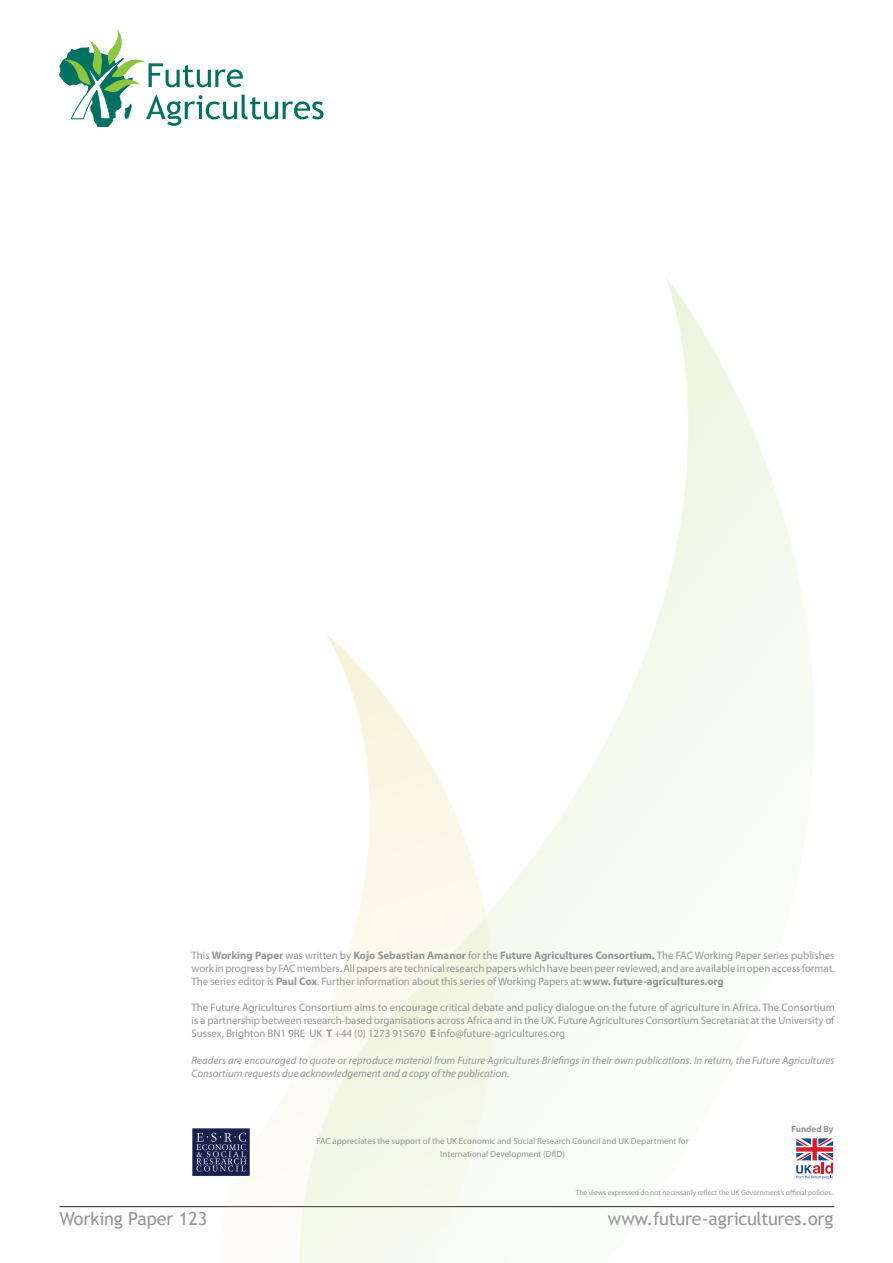
<style>
.page{position:relative;width:893px;height:1263px;background:#fff}
.page>*{position:absolute;margin:0;border:0;box-sizing:border-box;transform-origin:0 0}
.t1{font:18px "Trebuchet MS";letter-spacing:-.005em;color:#939598}
.t2{font:10.8px/13.2px "Myriad Pro";letter-spacing:-.005em;color:#939598;text-align:justify}
.t3{font:italic 10.8px/13.2px "Myriad Pro";color:#939598}
.t4{font:9px/13px "Myriad Pro";letter-spacing:-.005em;color:#939598;text-align:center}
.t5{font:700 9px "Myriad Pro";letter-spacing:-.005em;color:#939598}
.t6{font:7.5px "Myriad Pro";letter-spacing:-.005em;color:#939598}
.s1{font-weight:700}
</style>
<div class="page">
<img style="left:655px;top:277px;width:180px;height:931px">
<img style="left:59px;top:627px;width:629px;height:636px">
<svg style="left:59px;top:29px;width:264px;height:98px"></svg>
<svg style="left:796px;top:1138px;width:37px;height:41px"></svg>
<img style="left:192px;top:1127px;width:58px;height:49px">
<p class="t2" style="left:192px;top:948px;width:644px">This <span class="s1">Working Paper</span> was written by <span class="s1">Kojo Sebastian Amanor</span> for the <span class="s1">Future Agricultures Consortium.</span> The FAC Working Paper series publishes work in progress by FAC members. All papers are technical research papers which have been peer reviewed, and are available in open access format.<br>The series editor is <span class="s1">Paul Cox</span>. Further information about this series of Working Papers at: <span class="s1">www. future-agricultures.org</span></p>
<p class="t2" style="left:192px;top:1001px;width:645px">The Future Agricultures Consortium aims to encourage critical debate and policy dialogue on the future of agriculture in Africa. The Consortium is a partnership between research-based organisations across Africa and in the UK. Future Agricultures Consortium Secretariat at the University of Sussex, Brighton BN1 9RE UK <span class="s1">T</span> +44 (0) 1273 915670 <span class="s1">E</span> info@future-agricultures.org</p>
<p class="t3" style="left:192px;top:1053px;width:644px">Readers are encouraged to quote or reproduce material from Future Agricultures Briefings in their own publications. In return, the Future Agricultures<br>Consortium requests due acknowledgement and a copy of the publication.</p>
<p class="t4" style="left:316px;top:1134px;width:374px">FAC appreciates the support of the UK Economic and Social Research Council and UK Department for<br>International Development (DfID)</p>
<p class="t5" style="left:791px;top:1123px;width:44px">Funded By</p>
<p class="t6" style="left:576px;top:1187px;width:259px">The views expressed do not necessarily reflect the UK Government’s official policies.</p>
<h1 class="t1" style="left:60px;top:1208px;width:149px">Working Paper 123</h1>
<h1 class="t1" style="left:608px;top:1208px;width:227px">www.future-agricultures.org</h1>
</div>
